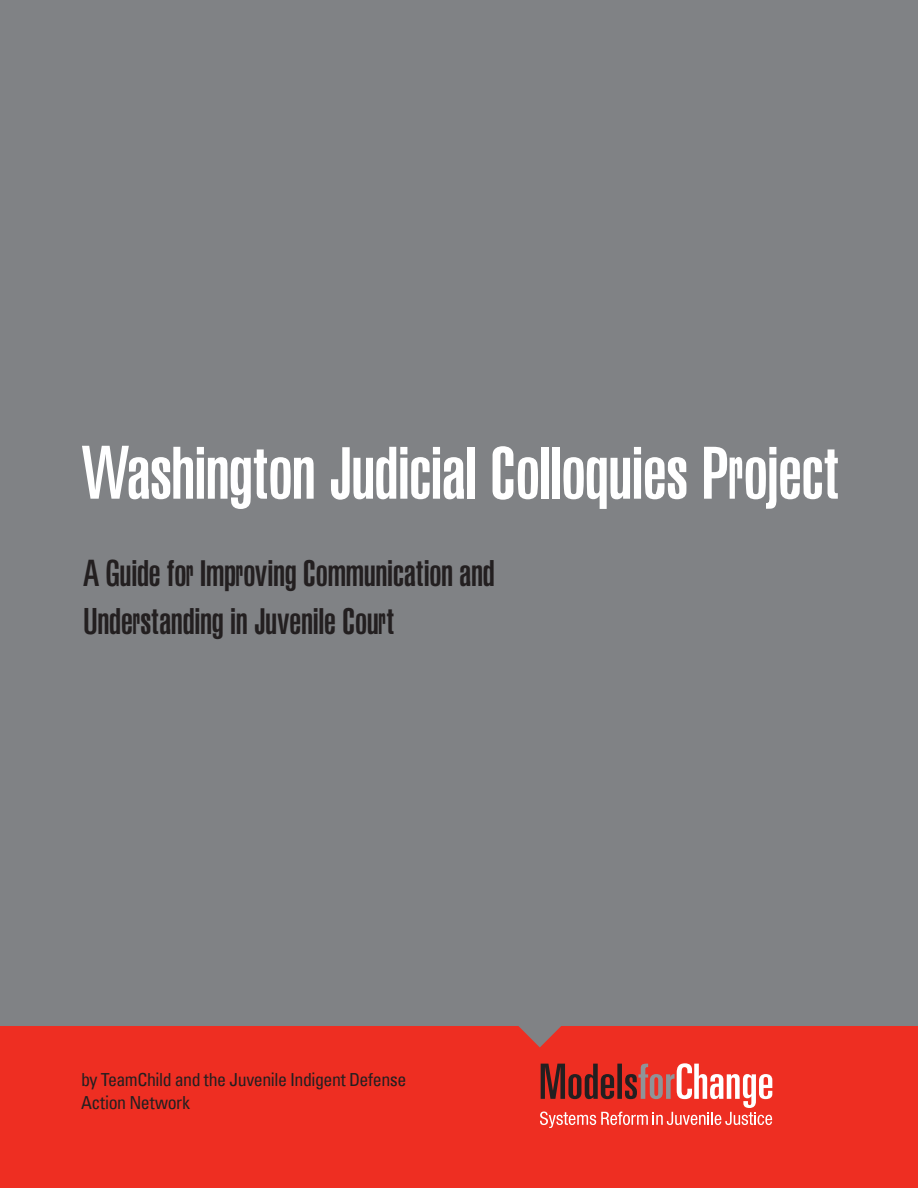
<style>
.page{position:relative;width:918px;height:1188px;background:#808285}
.page>*{position:absolute;margin:0;border:0;box-sizing:border-box;transform-origin:0 0}
.t1{font:72px "Helvetica LTMM 68 201";letter-spacing:-.01em;color:#fff}
.t2{font:36px/48px "Helvetica LTMM 68 201";letter-spacing:-.005em;color:#231f20}
.t3{font:condensed 18px/22.5px "Univers";letter-spacing:-.025em;color:#231f20}
.s1{font-family:"Helvetica LTMM 68 600"}
.s2{font-family:"Helvetica LTMM 68 68"}
.s3{font-family:"Helvetica LTMM 68 134"}
.s4{font-family:"Helvetica LTMM 68 1"}
.s5{font-family:"Helvetica LTMM 68 467"}
.s6{font-family:"Helvetica LTMM 68 267"}
</style>
<div class="page">
<div style="left:0;top:1026px;width:918px;height:162px;background:#ee2e22"></div>
<svg style="left:540px;top:1063px;width:232px;height:65px;background:#d7534b"></svg>
<h1 class="t1" style="left:81px;top:428px;width:759px"><span class="s1">W</span>a<span class="s2">s</span>h<span class="s3">i</span>ngton <span class="s4">J</span>ud<span class="s3">i</span><span class="s2">c</span><span class="s3">i</span>a<span class="s3">l</span> <span class="s4">C</span>o<span class="s3">ll</span>oqu<span class="s3">i</span>e<span class="s2">s</span> P<span class="s4">r</span>o<span class="s3">j</span>e<span class="s2">c</span>t</h1>
<p class="t2" style="left:83px;top:547px;width:413px"><span class="s5">A</span> <span class="s6">G</span>u<span class="s3">i</span>de fo<span class="s4">r I</span><span class="s6">m</span>p<span class="s4">r</span>o<span class="s6">v</span><span class="s3">i</span>ng <span class="s4">C</span>o<span class="s6">mm</span>un<span class="s3">i</span><span class="s2">c</span>at<span class="s3">i</span>on and<br><span class="s6">U</span>nde<span class="s4">r</span><span class="s2">s</span>tand<span class="s3">i</span>ng <span class="s3">i</span>n <span class="s4">J</span>u<span class="s6">v</span>en<span class="s3">il</span>e <span class="s4">C</span>ou<span class="s4">r</span>t</p>
<p class="t3" style="left:81px;top:1068px;width:327px">by TeamChild and the Juvenile Indigent Defense<br>Action Network</p>
</div>
